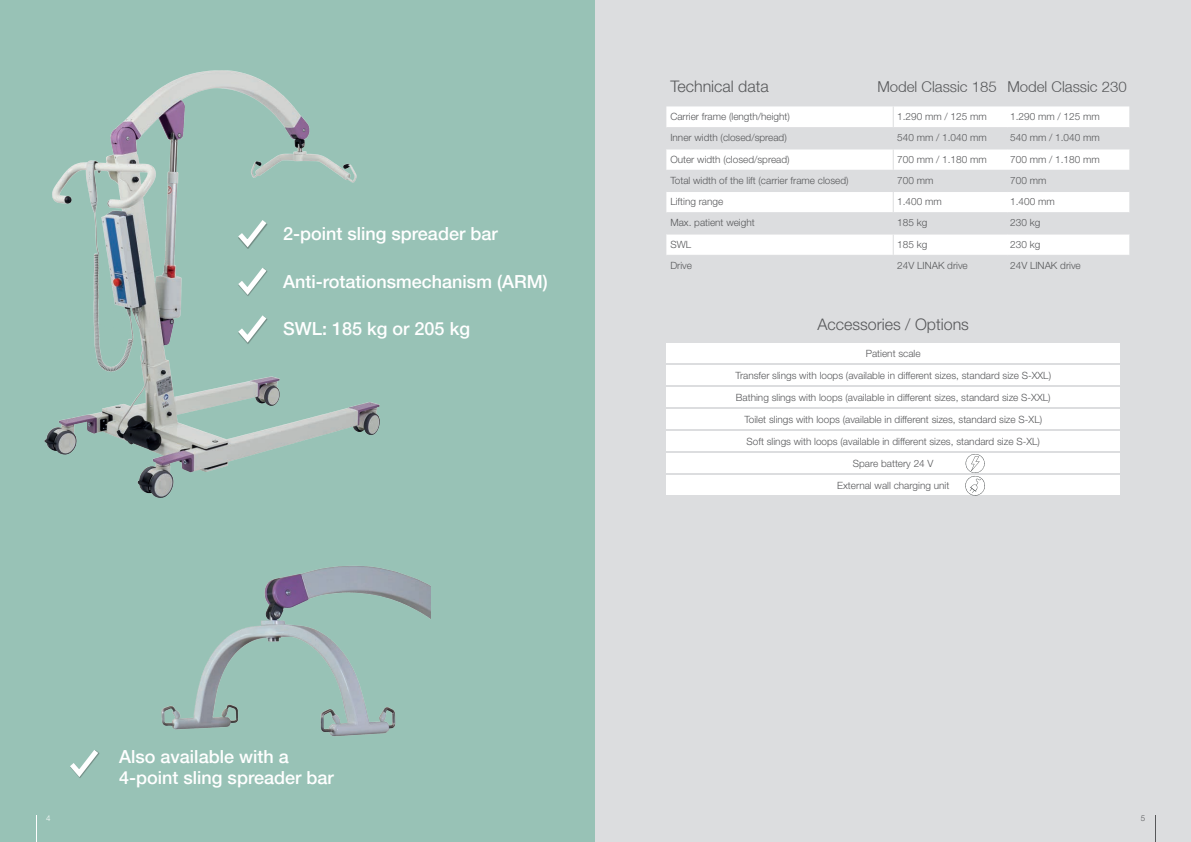
<style>
.page{position:relative;width:1191px;height:842px;background:#fff}
.page>*{position:absolute;margin:0;border:0;box-sizing:border-box;transform-origin:0 0}
.t1{font:500 18px/21.6px "Helvetica Neue LT";color:#fff}
.t2{font:300 16px "Helvetica Neue LT Std";color:#57585a}
.t3{font:300 15px "Helvetica Neue LT";color:#57585a}
.t4{font:300 10px "Helvetica Neue LT Std";color:#57585a}
.t5{font:300 8px "Helvetica Neue LT Std";color:#fff}
.t6{font:300 8px "Helvetica Neue LT Std";color:#57585a}
</style>
<div class="page">
<div style="left:0;top:0;width:604px;height:842px;background:#98c2b6"></div>
<div style="left:595px;top:0;width:596px;height:842px;background:#dcdddf"></div>
<div style="left:666px;top:366px;width:454px;height:19px;background:#fff"></div>
<div style="left:666px;top:388px;width:454px;height:19px;background:#fff"></div>
<div style="left:666px;top:410px;width:454px;height:19px;background:#fff"></div>
<div style="left:666px;top:432px;width:454px;height:19px;background:#fff"></div>
<svg style="left:666px;top:106px;width:463px;height:149px"></svg>
<hr style="left:666px;top:148px;width:227px;height:1px;background:#dcdddf">
<hr style="left:893px;top:148px;width:114px;height:1px;background:#dcdddf">
<hr style="left:1007px;top:148px;width:122px;height:1px;background:#dcdddf">
<hr style="left:666px;top:170px;width:227px;height:1px;background:#dcdddf">
<hr style="left:893px;top:170px;width:114px;height:1px;background:#dcdddf">
<hr style="left:1007px;top:170px;width:122px;height:1px;background:#dcdddf">
<hr style="left:666px;top:191px;width:227px;height:1px;background:#dcdddf">
<hr style="left:893px;top:191px;width:114px;height:1px;background:#dcdddf">
<hr style="left:1007px;top:191px;width:122px;height:1px;background:#dcdddf">
<hr style="left:666px;top:212px;width:227px;height:1px;background:#dcdddf">
<hr style="left:893px;top:212px;width:114px;height:1px;background:#dcdddf">
<hr style="left:1007px;top:212px;width:122px;height:1px;background:#dcdddf">
<hr style="left:666px;top:234px;width:227px;height:1px;background:#dcdddf">
<hr style="left:666px;top:127px;width:227px;height:1px;background:#dcdddf">
<hr style="left:893px;top:127px;width:114px;height:1px;background:#dcdddf">
<hr style="left:1007px;top:127px;width:122px;height:1px;background:#dcdddf">
<hr style="left:893px;top:234px;width:114px;height:1px;background:#dcdddf">
<hr style="left:1007px;top:234px;width:122px;height:1px;background:#dcdddf">
<div style="left:666px;top:344px;width:454px;height:19px;background:#fff"></div>
<img style="left:44px;top:70px;width:336px;height:406px">
<div style="left:666px;top:454px;width:454px;height:19px;background:#fff"></div>
<div style="left:666px;top:476px;width:454px;height:19px;background:#fff"></div>
<svg style="left:965px;top:454px;width:20px;height:42px"></svg>
<img style="left:137px;top:476px;width:293px;height:260px">
<svg style="left:70px;top:750px;width:30px;height:28px"></svg>
<svg style="left:1155px;top:815px;width:1px;height:27px"></svg>
<svg style="left:36px;top:815px;width:1px;height:27px"></svg>
<h1 class="t1" style="left:283px;top:223px;width:216px">2-point sling spreader bar</h1>
<h1 class="t1" style="left:283px;top:270px;width:266px">Anti-rotationsmechanism (ARM)</h1>
<h1 class="t1" style="left:283px;top:318px;width:188px">SWL: 185 kg or 205 kg</h1>
<h1 class="t1" style="left:119px;top:745px;width:216px">Also available with a<br>4-point sling spreader bar</h1>
<h3 class="t3" style="left:877px;top:77px;width:251px">Model Classic 185 Model Classic 230</h3>
<h2 class="t2" style="left:670px;top:77px;width:100px">Technical data</h2>
<p class="t4" style="left:670px;top:110px;width:121px">Carrier frame (length/height)</p>
<p class="t4" style="left:897px;top:110px;width:91px">1.290 mm / 125 mm</p>
<p class="t4" style="left:1010px;top:110px;width:91px">1.290 mm / 125 mm</p>
<p class="t4" style="left:670px;top:132px;width:118px">Inner width (closed/spread)</p>
<p class="t4" style="left:897px;top:132px;width:91px">540 mm / 1.040 mm</p>
<p class="t4" style="left:1010px;top:132px;width:91px">540 mm / 1.040 mm</p>
<p class="t4" style="left:670px;top:153px;width:121px">Outer width (closed/spread)</p>
<p class="t4" style="left:897px;top:153px;width:91px">700 mm / 1.180 mm</p>
<p class="t4" style="left:1010px;top:153px;width:91px">700 mm / 1.180 mm</p>
<p class="t4" style="left:670px;top:174px;width:180px">Total width of the lift (carrier frame closed)</p>
<p class="t4" style="left:897px;top:174px;width:38px">700 mm</p>
<p class="t4" style="left:1010px;top:174px;width:38px">700 mm</p>
<p class="t4" style="left:670px;top:195px;width:54px">Lifting range</p>
<p class="t4" style="left:897px;top:195px;width:46px">1.400 mm</p>
<p class="t4" style="left:1010px;top:195px;width:46px">1.400 mm</p>
<p class="t4" style="left:670px;top:217px;width:86px">Max. patient weight</p>
<p class="t4" style="left:897px;top:217px;width:32px">185 kg</p>
<p class="t4" style="left:1010px;top:217px;width:32px">230 kg</p>
<p class="t4" style="left:670px;top:238px;width:22px">SWL</p>
<p class="t4" style="left:897px;top:238px;width:32px">185 kg</p>
<p class="t4" style="left:1010px;top:238px;width:32px">230 kg</p>
<p class="t4" style="left:670px;top:259px;width:23px">Drive</p>
<p class="t4" style="left:897px;top:259px;width:72px">24V LINAK drive</p>
<p class="t4" style="left:1010px;top:259px;width:72px">24V LINAK drive</p>
<h2 class="t2" style="left:817px;top:314px;width:153px">Accessories / Options</h2>
<p class="t4" style="left:865px;top:347px;width:56px">Patient scale</p>
<p class="t4" style="left:735px;top:369px;width:317px">Transfer slings with loops (available in different sizes, standard size S-XXL)</p>
<p class="t4" style="left:736px;top:391px;width:316px">Bathing slings with loops (available in different sizes, standard size S-XXL)</p>
<p class="t4" style="left:744px;top:413px;width:299px">Toilet slings with loops (available in different sizes, standard size S-XL)</p>
<p class="t4" style="left:746px;top:435px;width:295px">Soft slings with loops (available in different sizes, standard size S-XL)</p>
<p class="t4" style="left:853px;top:457px;width:82px">Spare battery 24 V</p>
<p class="t4" style="left:837px;top:479px;width:114px">External wall charging unit</p>
<p class="t5" style="left:46px;top:813px;width:6px">4</p>
<p class="t6" style="left:1140px;top:813px;width:6px">5</p>
</div>
